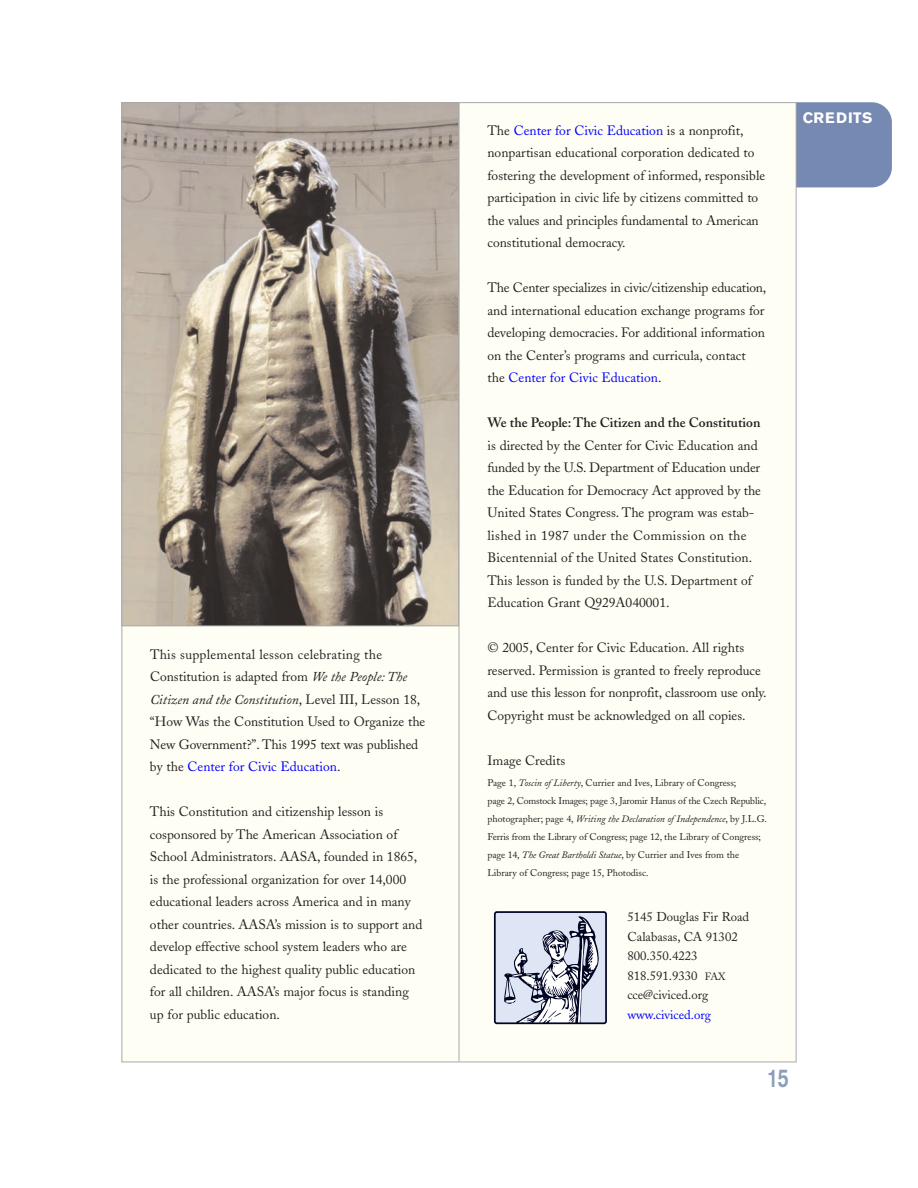
<style>
.page{position:relative;width:918px;height:1188px;background:#fff}
.page>*{position:absolute;margin:0;border:0;box-sizing:border-box;transform-origin:0 0}
.t1{font:500 25.5px "Akzidenz Grotesk BE";color:#8b9eb9;scale:.8 1}
.t2{font:700 15px "Akzidenz Grotesk BE";letter-spacing:.05em;color:#fff}
.t3{font:13.5px/22.5px "Adobe Caslon";color:#231f20}
.t4{font:600 13.5px "Adobe Caslon";color:#231f20}
.t5{font:12.75px/19.5px "Adobe Caslon";color:#231f20}
.t6{font:12.75px "Adobe Caslon";color:#00f}
.t7{font:9.75px/18px "Adobe Caslon";color:#231f20}
.s1{font-style:italic}
.s2{color:#00f}
.s3{font-size:10.5px}
</style>
<div class="page">
<div style="left:711px;top:102px;width:181px;height:85px;background:#7689b2;border-radius:20px"></div>
<div style="left:122px;top:102px;width:674px;height:959px;background:#fffef4"></div>
<hr style="left:459px;top:102px;width:1px;height:959px;background:#a7a9ac">
<img style="left:124px;top:104px;width:333px;height:520px">
<div style="left:495px;top:913px;width:110px;height:110px;background:#dee5f4"></div>
<div style="left:494px;top:911px;width:113px;height:113px;border:2px solid #000524;border-radius:2px"></div>
<svg style="left:503px;top:916px;width:98px;height:108px"></svg>
<p class="t3" style="left:150px;top:644px;width:277px">This supplemental lesson celebrating the Constitution is adapted from <span class="s1">We the People: The Citizen and the Constitution</span>, Level III, Lesson 18, “How Was the Constitution Used to Organize the New Government?”. This 1995 text was published by the <span class="s2">Center for Civic Education</span>.</p>
<p class="t3" style="left:150px;top:802px;width:274px">This Constitution and citizenship lesson is cosponsored by The American Association of School Administrators. AASA, founded in 1865, is the professional organization for over 14,000 educational leaders across America and in many other countries. AASA’s mission is to support and develop effective school system leaders who are dedicated to the highest quality public education for all children. AASA’s major focus is standing up for public education.</p>
<p class="t3" style="left:487px;top:121px;width:279px">The <span class="s2">Center for Civic Education</span> is a nonprofit, nonpartisan educational corporation dedicated to fostering the development of informed, responsible participation in civic life by citizens committed to the values and principles fundamental to American constitutional democracy.</p>
<p class="t3" style="left:487px;top:278px;width:280px">The Center specializes in civic/citizenship education, and international education exchange programs for developing democracies. For additional information on the Center’s programs and curricula, contact<br>the <span class="s2">Center for Civic Education</span>.</p>
<p class="t4" style="left:488px;top:417px;width:275px">We the People: The Citizen and the Constitution</p>
<p class="t3" style="left:488px;top:436px;width:275px">is directed by the Center for Civic Education and funded by the U.S. Department of Education under the Education for Democracy Act approved by the United States Congress. The program was estab&shy;lished in 1987 under the Commission on the Bicentennial of the United States Constitution.<br>This lesson is funded by the U.S. Department of Education Grant Q929A040001.</p>
<p class="t3" style="left:488px;top:638px;width:281px">© 2005, Center for Civic Education. All rights reserved. Permission is granted to freely reproduce and use this lesson for nonprofit, classroom use only.<br>Copyright must be acknowledged on all copies.</p>
<p class="t3" style="left:488px;top:751px;width:79px">Image Credits</p>
<p class="t7" style="left:487px;top:775px;width:281px">Page 1, <span class="s1">Toscin of Liberty</span>, Currier and Ives, Library of Congress;<br>page 2, Comstock Images; page 3, Jaromir Hanus of the Czech Republic, photographer; page 4, <span class="s1">Writing the Declaration of Independence</span>, by J.L.G.<br>Ferris from the Library of Congress; page 12, the Library of Congress; page 14, <span class="s1">The Great Bartholdi Statue</span>, by Currier and Ives from the Library of Congress; page 15, Photodisc.</p>
<p class="t5" style="left:627px;top:909px;width:123px">5145 Douglas Fir Road<br>Calabasas, CA 91302<br>800.350.4223<br>818.591.9330 <span class="s3">FAX </span>cce@civiced.org</p>
<p class="t6" style="left:627px;top:1009px;width:85px">www.civiced.org</p>
<p class="t2" style="left:803px;top:113px;width:71px">CREDITS</p>
<h1 class="t1" style="left:767px;top:1069px;width:29px">15</h1>
</div>
